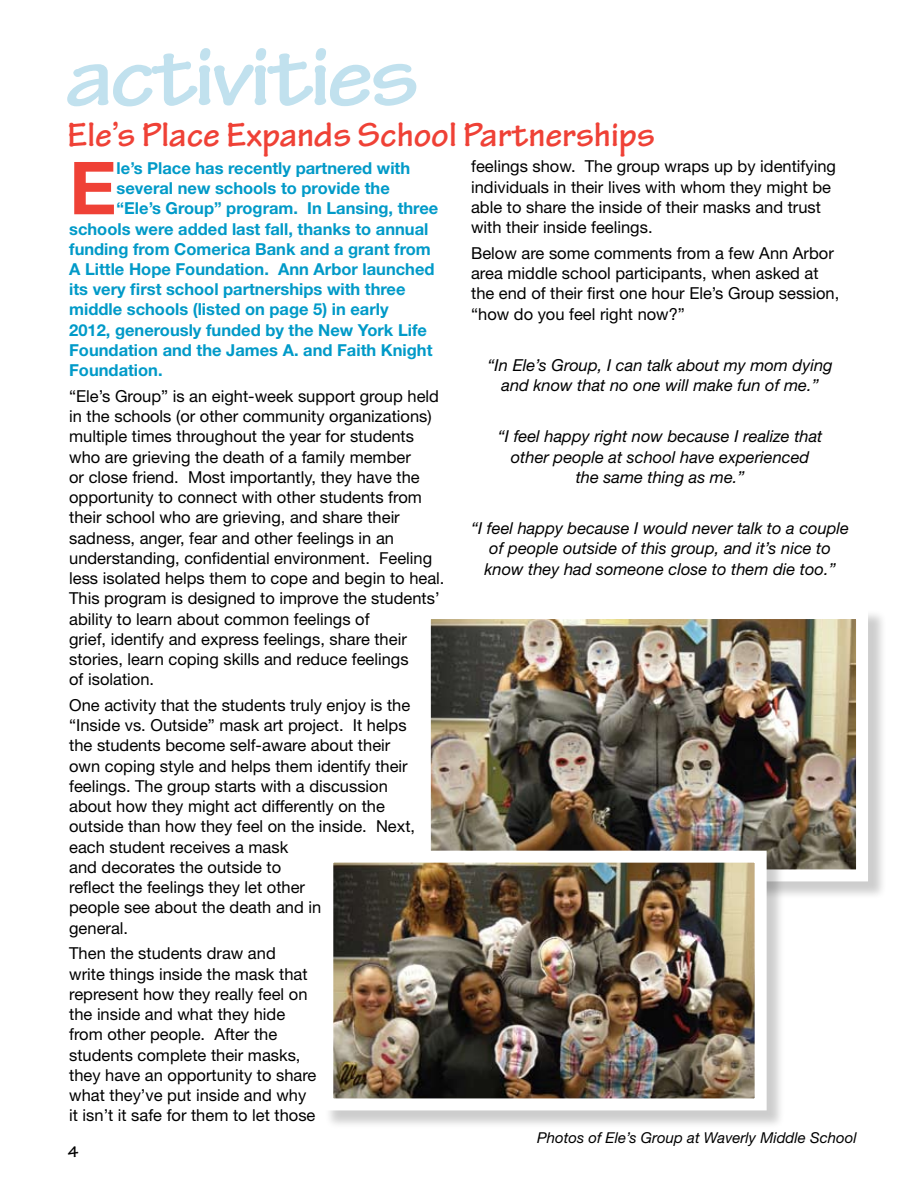
<style>
.page{position:relative;width:918px;height:1188px;background:#fff}
.page>*{position:absolute;margin:0;border:0;box-sizing:border-box;transform-origin:0 0}
.t1{font:700 90px "Tekton Pro";letter-spacing:-.04em;color:#c1e1ee;scale:1.1 1}
.t2{font:700 73.2px "Helvetica Neue LT Std";color:#ef4136}
.t3{font:700 36px "Tekton Pro";color:#ef4136}
.t4{font:16.5px/20.2px "Helvetica Neue LT Std";color:#000}
.t5{font:700 16.5px "Helvetica Neue LT Std";color:#019ac8}
.t6{font:italic 16.5px/20.2px "Helvetica Neue LT Std";color:#000;text-align:center}
.t7{font:700 16.5px "Tekton Pro";color:#000}
.t8{font:italic 15px "Helvetica Neue LT Std";color:#000}
</style>
<div class="page">
<div style="left:421px;top:610px;width:472px;height:297px;background:#000;opacity:.2"></div>
<img style="left:432px;top:620px;width:423px;height:248px">
<div style="left:324px;top:853px;width:469px;height:283px;background:#000;opacity:.2"></div>
<img style="left:334px;top:864px;width:420px;height:233px">
<div style="left:321px;top:851px;width:446px;height:259px;border:12px solid #fff"></div>
<h1 class="t1" style="left:66px;top:23px;width:323px">activities</h1>
<h3 class="t3" style="left:68px;top:113px;width:589px">Ele’s Place Expands School Partnerships</h3>
<h2 class="t2" style="left:69px;top:143px;width:49px">E</h2>
<p class="t5" style="left:117px;top:158px;width:295px">le’s Place has recently partnered with</p>
<p class="t5" style="left:117px;top:178px;width:275px">several new schools to provide the</p>
<p class="t5" style="left:117px;top:198px;width:323px">“Ele’s Group” program. In Lansing, three</p>
<p class="t5" style="left:69px;top:218px;width:361px">schools were added last fall, thanks to annual</p>
<p class="t5" style="left:69px;top:239px;width:363px">funding from Comerica Bank and a grant from</p>
<p class="t5" style="left:69px;top:259px;width:367px">A Little Hope Foundation. Ann Arbor launched</p>
<p class="t5" style="left:69px;top:279px;width:338px">its very first school partnerships with three</p>
<p class="t5" style="left:69px;top:299px;width:321px">middle schools (listed on page 5) in early</p>
<p class="t5" style="left:69px;top:320px;width:359px">2012, generously funded by the New York Life</p>
<p class="t5" style="left:69px;top:340px;width:365px">Foundation and the James A. and Faith Knight</p>
<p class="t5" style="left:69px;top:360px;width:95px">Foundation.</p>
<p class="t4" style="left:69px;top:386px;width:377px">“Ele’s Group” is an eight-week support group held in the schools (or other community organizations) multiple times throughout the year for students who are grieving the death of a family member<br>or close friend. Most importantly, they have the opportunity to connect with other students from their school who are grieving, and share their sadness, anger, fear and other feelings in an understanding, confidential environment. Feeling less isolated helps them to cope and begin to heal.<br>This program is designed to improve the students’ ability to learn about common feelings of<br>grief, identify and express feelings, share their stories, learn coping skills and reduce feelings<br>of isolation.</p>
<p class="t4" style="left:69px;top:695px;width:347px">One activity that the students truly enjoy is the “Inside vs. Outside” mask art project. It helps the students become self-aware about their own coping style and helps them identify their feelings. The group starts with a discussion about how they might act differently on the outside than how they feel on the inside. Next, each student receives a mask<br>and decorates the outside to<br>reflect the feelings they let other<br>people see about the death and in<br>general.</p>
<p class="t4" style="left:69px;top:943px;width:249px">Then the students draw and<br>write things inside the mask that represent how they really feel on the inside and what they hide from other people. After the students complete their masks, they have an opportunity to share what they’ve put inside and why it isn’t it safe for them to let those</p>
<p class="t7" style="left:68px;top:1142px;width:12px">4</p>
<p class="t4" style="left:471px;top:156px;width:366px">feelings show. The group wraps up by identifying individuals in their lives with whom they might be able to share the inside of their masks and trust with their inside feelings.</p>
<p class="t4" style="left:471px;top:243px;width:370px">Below are some comments from a few Ann Arbor area middle school participants, when asked at the end of their first one hour Ele’s Group session, “how do you feel right now?”</p>
<p class="t6" style="left:488px;top:355px;width:347px">“In Ele’s Group, I can talk about my mom dying and know that no one will make fun of me.”</p>
<p class="t6" style="left:498px;top:426px;width:326px">“I feel happy right now because I realize that other people at school have experienced the same thing as me.”</p>
<p class="t6" style="left:471px;top:518px;width:380px">“I feel happy because I would never talk to a couple of people outside of this group, and it’s nice to know they had someone close to them die too.”</p>
<p class="t8" style="left:537px;top:1128px;width:321px">Photos of Ele’s Group at Waverly Middle School</p>
</div>
